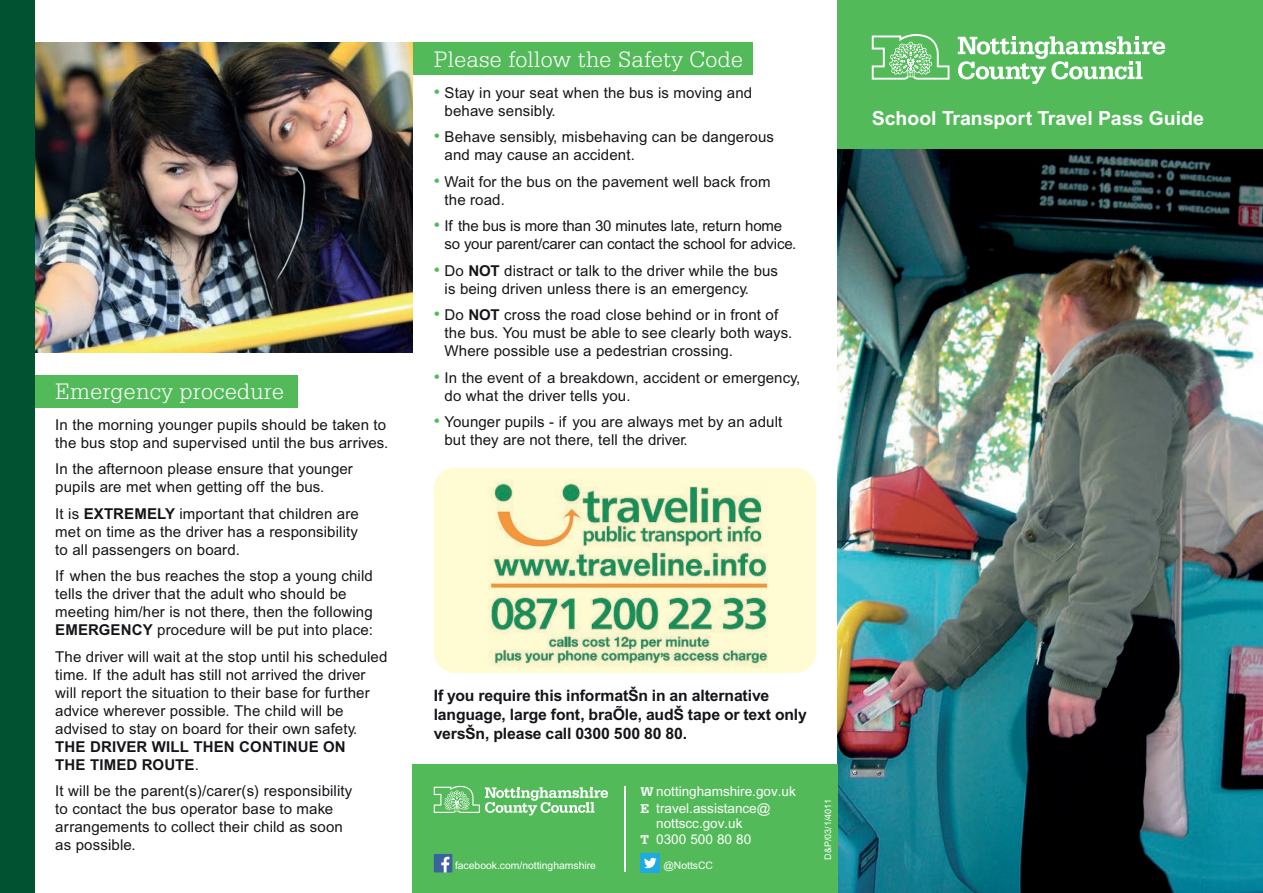
<style>
.page{position:relative;width:1263px;height:893px;background:#fff}
.page>*{position:absolute;margin:0;border:0;box-sizing:border-box;transform-origin:0 0}
.t1{font:300 24px "Serifa BT";letter-spacing:.01em;color:#fff}
.t2{font:700 19.5px "Arial";color:#fff}
.t3{font:700 15.75px/18.9px "Arial";letter-spacing:-.01em;color:#171419}
.t4{font:15px/18px "Arial";letter-spacing:.01em;color:#171419}
.t5{font:15px/18px "Arial";letter-spacing:-.01em;color:#171419}
.t6{font:700 15px/18px "Arial";letter-spacing:.01em;color:#171419}
.t7{font:13.5px/16.6px "Arial";color:#fff}
.t8{font:10.35px "Arial";color:#fff}
.t9{font:9px "Arial";color:#fff}
.s1{font-size:18px;color:#53ba5a}
.s2{font-weight:700}
.s3{font-weight:400}
.s4{font-family:"Serifa BT";font-weight:700}
</style>
<div class="page">
<div style="left:412px;top:43px;width:341px;height:32px;background:#53ba5a"></div>
<div style="left:34px;top:375px;width:264px;height:33px;background:#53ba5a"></div>
<img style="left:838px;top:149px;width:425px;height:744px">
<div style="left:838px;top:0;width:425px;height:149px;background:#53ba5a"></div>
<svg style="left:872px;top:34px;width:77px;height:46px"></svg>
<svg style="left:958px;top:36px;width:207px;height:48px"></svg>
<div style="left:412px;top:765px;width:426px;height:128px;background:#53ba5a"></div>
<img style="left:34px;top:43px;width:378px;height:310px">
<div style="left:0;top:0;width:34px;height:893px;background:#005231"></div>
<svg style="left:434px;top:786px;width:174px;height:29px"></svg>
<hr style="left:624px;top:786px;width:2px;height:86px;background:#fff">
<div style="left:434px;top:468px;width:382px;height:205px;background:#fffbd2;border-radius:21px"></div>
<img style="left:488px;top:482px;width:279px;height:185px">
<div style="left:434px;top:854px;width:18px;height:18px;background:#3a629f"></div>
<svg style="left:441px;top:857px;width:8px;height:15px"></svg>
<div style="left:641px;top:853px;width:19px;height:19px;background:#1eaae2"></div>
<svg style="left:644px;top:858px;width:13px;height:10px"></svg>
<h1 class="t1" style="left:434px;top:45px;width:311px">Please follow the Safety Code</h1>
<p class="t4" style="left:445px;top:83px;width:309px;text-indent:-11px"><span class="s1">•</span> Stay in your seat when the bus is moving and behave sensibly.</p>
<p class="t4" style="left:445px;top:128px;width:331px;text-indent:-11px"><span class="s1">•</span> Behave sensibly, misbehaving can be dangerous and may cause an accident.</p>
<p class="t4" style="left:445px;top:172px;width:328px;text-indent:-11px"><span class="s1">•</span> Wait for the bus on the pavement well back from the road.</p>
<p class="t5" style="left:445px;top:217px;width:353px;text-indent:-11px"><span class="s1">•</span> If the bus is more than 30 minutes late, return home so your parent/carer can contact the school for advice.</p>
<p class="t4" style="left:445px;top:261px;width:335px;text-indent:-11px"><span class="s1">•</span> Do <span class="s2">NOT</span> distract or talk to the driver while the bus is being driven unless there is an emergency.</p>
<p class="t4" style="left:445px;top:306px;width:349px;text-indent:-11px"><span class="s1">•</span> Do <span class="s2">NOT</span> cross the road close behind or in front of the bus. You must be able to see clearly both ways.<br>Where possible use a pedestrian crossing.</p>
<p class="t4" style="left:445px;top:368px;width:357px;text-indent:-11px"><span class="s1">•</span> In the event of a breakdown, accident or emergency, do what the driver tells you.</p>
<p class="t4" style="left:445px;top:413px;width:339px;text-indent:-11px"><span class="s1">•</span> Younger pupils - if you are always met by an adult but they are not there, tell the driver.</p>
<h1 class="t1" style="left:55px;top:377px;width:230px">Emergency procedure</h1>
<p class="t4" style="left:55px;top:416px;width:334px">In the morning younger pupils should be taken to the bus stop and supervised until the bus arrives.</p>
<p class="t4" style="left:55px;top:460px;width:299px">In the afternoon please ensure that younger pupils are met when getting off the bus.</p>
<p class="t4" style="left:55px;top:505px;width:305px;text-align:justify">It is <span class="s2">EXTREMELY</span> important that children are met on time as the driver has a responsibility to all passengers on board.</p>
<p class="t4" style="left:55px;top:567px;width:319px">If when the bus reaches the stop a young child tells the driver that the adult who should be meeting him/her is not there, then the following <span class="s2">EMERGENCY</span> procedure will be put into place:</p>
<p class="t4" style="left:55px;top:648px;width:334px">The driver will wait at the stop until his scheduled time. If the adult has still not arrived the driver will report the situation to their base for further advice wherever possible. The child will be advised to stay on board for their own safety.</p>
<p class="t6" style="left:55px;top:737px;width:292px">THE DRIVER WILL THEN CONTINUE ON<br>THE TIMED ROUTE<span class="s3">.</span></p>
<p class="t4" style="left:55px;top:782px;width:299px">It will be the parent(s)/carer(s) responsibility to contact the bus operator base to make arrangements to collect their child as soon as possible.</p>
<p class="t7" style="left:641px;top:783px;width:157px"><span class="s4">W</span> nottinghamshire.gov.uk<br><span class="s4">E</span> travel.assistance@</p>
<p class="t3" style="left:434px;top:686px;width:375px">If you require this informatŠn in an alternative language, large font, braÕle, audŠ tape or text only versŠn, please call 0300 500 80 80.</p>
<p class="t7" style="left:641px;top:815px;width:112px;text-align:center">nottscc.gov.uk<br><span class="s4">T</span> 0300 500 80 80</p>
<p class="t8" style="left:455px;top:860px;width:142px">facebook.com/nottinghamshire</p>
<p class="t8" style="left:663px;top:860px;width:51px">@NottsCC</p>
<p class="t9" style="left:823px;top:860px;width:63px;rotate:-90deg">D&amp;P/03/1/4011</p>
<h2 class="t2" style="left:872px;top:107px;width:334px">School Transport Travel Pass Guide</h2>
</div>
